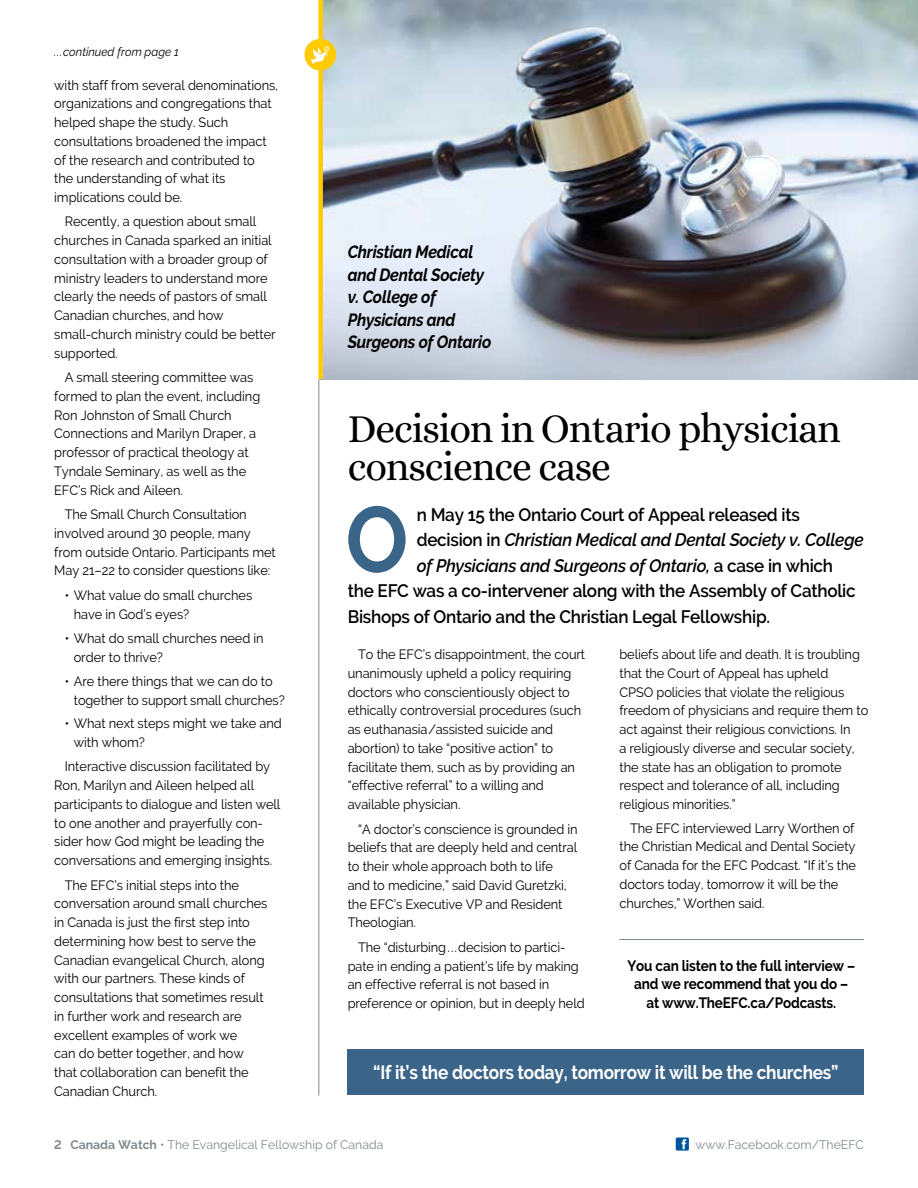
<style>
.page{position:relative;width:918px;height:1188px;background:#fff}
.page>*{position:absolute;margin:0;border:0;box-sizing:border-box;transform-origin:0 0}
.t1{font:700 93px "Raleway";color:#3b6489;scale:.89 1}
.t2{font:40.8px/37.5px "Alice";letter-spacing:-.03em;color:#000}
.t3{font:700 19.2px "Raleway";letter-spacing:-.015em;color:#fff;scale:.9 1}
.t4{font:600 18px "Raleway";letter-spacing:-.015em;color:#000;scale:.95 1}
.t5{font:italic 600 18px "Raleway";letter-spacing:-.015em;color:#000;scale:.95 1}
.t6{font:italic 700 17.7px/22.5px "Raleway";letter-spacing:-.015em;color:#000;scale:.9 1}
.t7{font:700 15px/18.8px "Raleway";letter-spacing:-.01em;color:#000;text-align:center;scale:.9 1}
.t8{font:13.5px/18.8px "Raleway";letter-spacing:-.005em;color:#000;scale:.95 1}
.t9{font:12.3px "Raleway";color:#81898e}
.t10{font:italic 12px "Raleway";color:#000;scale:.96 1}
.s1{font-style:normal}
.s2{font-weight:700}
</style>
<div class="page">
<img style="left:323px;top:0;width:595px;height:379px">
<div style="left:676px;top:1138px;width:13px;height:13px;background:#00549e;border-radius:2px"></div>
<svg style="left:682px;top:1139px;width:4px;height:10px"></svg>
<div style="left:318px;top:0;width:5px;height:379px;background:#ffcb05"></div>
<hr style="left:318px;top:379px;width:1px;height:717px;background:#81898e">
<div style="left:348px;top:1050px;width:516px;height:45px;background:#3b6489"></div>
<hr style="left:619px;top:939px;width:245px;height:1px;background:#81898e">
<div style="left:304px;top:39px;width:32px;height:32px;background:#ffcb05;border-radius:50%"></div>
<svg style="left:311px;top:45px;width:19px;height:19px"></svg>
<p class="t10" style="left:54px;top:45px;width:132px">...continued from page 1</p>
<p class="t8" style="left:54px;top:75px;width:237px">with staff from several denominations, organizations and congregations that helped shape the study. Such consultations broadened the impact of the research and contributed to<br>the understanding of what its implications could be.</p>
<p class="t8" style="left:54px;top:212px;width:235px;text-indent:11px">Recently, a question about small churches in Canada sparked an initial consultation with a broader group of ministry leaders to understand more clearly the needs of pastors of small<br>Canadian churches, and how small-church ministry could be better supported.</p>
<p class="t8" style="left:54px;top:368px;width:218px;text-indent:11px">A small steering committee was formed to plan the event, including<br>Ron Johnston of Small Church<br>Connections and Marilyn Draper, a professor of practical theology at<br>Tyndale Seminary, as well as the<br>EFC’s Rick and Aileen.</p>
<p class="t8" style="left:54px;top:505px;width:235px;text-indent:11px">The Small Church Consultation involved around 30 people, many from outside Ontario. Participants met May 21–22 to consider questions like:</p>
<p class="t8" style="left:74px;top:586px;width:189px;text-indent:-9px">• What value do small churches have in God’s eyes?</p>
<p class="t8" style="left:74px;top:629px;width:201px;text-indent:-9px">• What do small churches need in order to thrive?</p>
<p class="t8" style="left:74px;top:672px;width:224px;text-indent:-9px">• Are there things that we can do to together to support small churches?</p>
<p class="t8" style="left:74px;top:714px;width:220px;text-indent:-9px">• What next steps might we take and with whom?</p>
<p class="t8" style="left:54px;top:757px;width:240px;text-indent:11px">Interactive discussion facilitated by Ron, Marilyn and Aileen helped all participants to dialogue and listen well to one another and prayerfully con&shy;sider how God might be leading the conversations and emerging insights.</p>
<p class="t8" style="left:54px;top:875px;width:226px;text-indent:11px">The EFC’s initial steps into the conversation around small churches in Canada is just the first step into determining how best to serve the<br>Canadian evangelical Church, along with our partners. These kinds of consultations that sometimes result in further work and research are excellent examples of work we<br>can do better together, and how that collaboration can benefit the<br>Canadian Church.</p>
<h3 class="t6" style="left:348px;top:241px;width:161px">Christian Medical and Dental Society v. College of<br>Physicians and<br>Surgeons of Ontario</h3>
<h2 class="t2" style="left:348px;top:411px;width:495px">Decision in Ontario physician conscience case</h2>
<h1 class="t1" style="left:346px;top:486px;width:72px">O</h1>
<h3 class="t4" style="left:417px;top:504px;width:405px">n May 15 the Ontario Court of Appeal released its</h3>
<h3 class="t5" style="left:417px;top:529px;width:472px"><span class="s1">decision in</span> Christian Medical and Dental Society v. College</h3>
<h3 class="t5" style="left:417px;top:555px;width:440px">of Physicians and Surgeons of Ontario, <span class="s1">a case in which</span></h3>
<h3 class="t4" style="left:348px;top:580px;width:536px">the EFC was a co-intervener along with the Assembly of Catholic</h3>
<h3 class="t4" style="left:348px;top:606px;width:446px">Bishops of Ontario and the Christian Legal Fellowship.</h3>
<p class="t8" style="left:348px;top:645px;width:252px;text-indent:11px">To the EFC’s disappointment, the court unanimously upheld a policy requiring doctors who conscientiously object to ethically controversial procedures (such as euthanasia/assisted suicide and abortion) to take “positive action” to facilitate them, such as by providing an “effective referral” to a willing and available physician.</p>
<p class="t8" style="left:348px;top:819px;width:243px;text-indent:11px">“A doctor’s conscience is grounded in beliefs that are deeply held and central to their whole approach both to life and to medicine,” said David Guretzki, the EFC’s Executive VP and Resident Theologian.</p>
<p class="t8" style="left:348px;top:938px;width:251px;text-indent:11px">The “disturbing...decision to partici&shy;pate in ending a patient’s life by making an effective referral is not based in preference or opinion, but in deeply held</p>
<p class="t8" style="left:620px;top:645px;width:263px">beliefs about life and death. It is troubling that the Court of Appeal has upheld<br>CPSO policies that violate the religious freedom of physicians and require them to act against their religious convictions. In<br>a religiously diverse and secular society, the state has an obligation to promote respect and tolerance of all, including religious minorities.”</p>
<p class="t8" style="left:620px;top:818px;width:250px;text-indent:11px">The EFC interviewed Larry Worthen of the Christian Medical and Dental Society of Canada for the EFC Podcast. “If it’s the doctors today, tomorrow it will be the churches,” Worthen said.</p>
<p class="t7" style="left:627px;top:956px;width:254px">You can listen to the full interview – and we recommend that you do – at www.TheEFC.ca/Podcasts.</p>
<h3 class="t3" style="left:373px;top:1061px;width:518px">“If it’s the doctors today, tomorrow it will be the churches”</h3>
<p class="t9" style="left:54px;top:1137px;width:331px"><span class="s2">2 Canada Watch</span> • The Evangelical Fellowship of Canada</p>
<p class="t9" style="left:695px;top:1137px;width:170px">www.Facebook.com/TheEFC</p>
</div>
